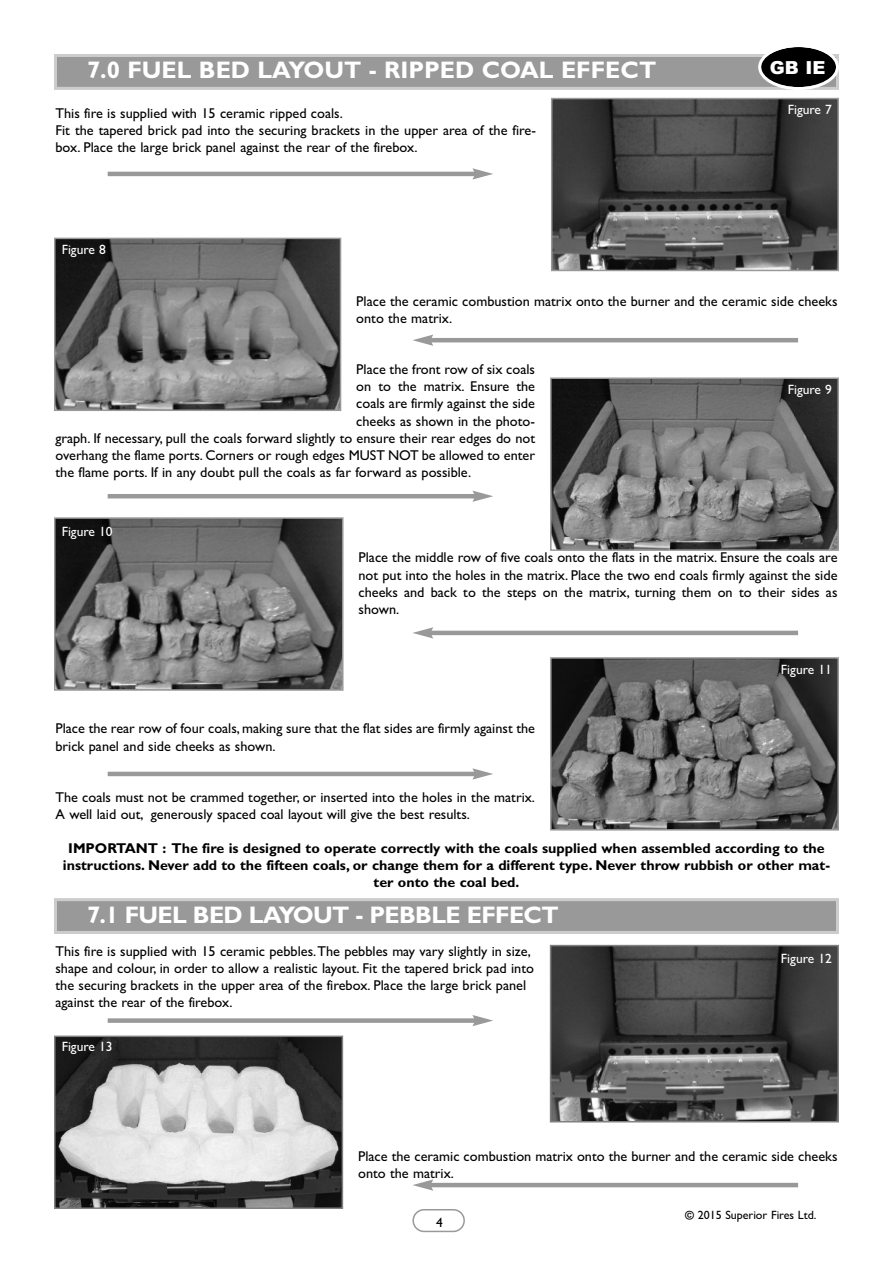
<style>
.page{position:relative;width:893px;height:1263px;background:#fff}
.page>*{position:absolute;margin:0;border:0;box-sizing:border-box;transform-origin:0 0}
.t1{font:700 24px "Gill Sans";color:#fff}
.t2{font:700 24px "Gill Sans";letter-spacing:-.025em;color:#fff}
.t3{font:900 18px "Arial";color:#fff}
.t4{font:14.25px/17.1px "Gill Sans";color:#000}
.t5{font:700 14.25px/17.1px "Gill Sans";color:#000;text-align:center}
.t6{font:13.5px "Gill Sans";color:#fff}
.t7{font:13.5px "Gill Sans";color:#000}
.t8{font:12px "Gill Sans";color:#000}
.s1{font-weight:700}
</style>
<div class="page">
<hr style="left:108px;top:172px;width:368px;height:4px;background:#999">
<svg style="left:472px;top:168px;width:21px;height:12px"></svg>
<svg style="left:412px;top:1209px;width:53px;height:23px"></svg>
<hr style="left:429px;top:338px;width:369px;height:4px;background:#999">
<svg style="left:413px;top:335px;width:20px;height:11px"></svg>
<div style="left:57px;top:901px;width:779px;height:30px;background:#999"></div>
<div style="left:54px;top:898px;width:785px;height:36px;border:3px solid #ccc"></div>
<div style="left:57px;top:57px;width:779px;height:30px;background:#999"></div>
<div style="left:54px;top:54px;width:785px;height:36px;border:3px solid #ccc"></div>
<svg style="left:758px;top:47px;width:81px;height:43px"></svg>
<img style="left:554px;top:101px;width:282px;height:167px">
<div style="left:551px;top:98px;width:288px;height:173px;border:2px solid #999"></div>
<img style="left:57px;top:241px;width:281px;height:167px">
<div style="left:54px;top:238px;width:287px;height:173px;border:2px solid #999"></div>
<img style="left:553px;top:380px;width:283px;height:168px">
<div style="left:550px;top:377px;width:289px;height:174px;border:2px solid #999"></div>
<img style="left:57px;top:520px;width:284px;height:168px">
<div style="left:54px;top:517px;width:290px;height:174px;border:2px solid #999"></div>
<img style="left:553px;top:660px;width:283px;height:167px">
<div style="left:550px;top:657px;width:289px;height:173px;border:2px solid #999"></div>
<hr style="left:108px;top:494px;width:368px;height:4px;background:#999">
<svg style="left:472px;top:491px;width:21px;height:11px"></svg>
<hr style="left:429px;top:631px;width:369px;height:4px;background:#999">
<svg style="left:413px;top:627px;width:20px;height:11px"></svg>
<hr style="left:108px;top:772px;width:368px;height:4px;background:#999">
<svg style="left:472px;top:768px;width:21px;height:11px"></svg>
<img style="left:57px;top:1038px;width:283px;height:168px">
<div style="left:54px;top:1035px;width:289px;height:174px;border:2px solid #808080"></div>
<div style="left:108px;top:1018px;width:368px;height:5px;background:#999"></div>
<svg style="left:472px;top:1015px;width:21px;height:11px"></svg>
<hr style="left:429px;top:1183px;width:369px;height:4px;background:#999">
<svg style="left:413px;top:1179px;width:20px;height:12px"></svg>
<img style="left:553px;top:948px;width:283px;height:171px">
<div style="left:550px;top:945px;width:289px;height:177px;border:2px solid #808080"></div>
<h1 class="t1" style="left:87px;top:56px;width:571px">7.0 FUEL BED LAYOUT - RIPPED COAL EFFECT</h1>
<p class="t3" style="left:770px;top:57px;width:57px">GB IE</p>
<p class="t6" style="left:788px;top:101px;width:46px">Figure 7</p>
<p class="t4" style="left:55px;top:105px;width:482px">This fire is supplied with 15 ceramic ripped coals.<br>Fit the tapered brick pad into the securing brackets in the upper area of the fire&shy;box. Place the large brick panel against the rear of the firebox.</p>
<p class="t6" style="left:62px;top:242px;width:46px">Figure 8</p>
<p class="t4" style="left:356px;top:292px;width:483px">Place the ceramic combustion matrix onto the burner and the ceramic side cheeks onto the matrix.</p>
<p class="t4" style="left:356px;top:361px;width:180px">Place the front row of six coals</p>
<p class="t4" style="left:356px;top:378px;width:180px">on to the matrix. Ensure the</p>
<p class="t4" style="left:356px;top:395px;width:180px">coals are firmly against the side</p>
<p class="t4" style="left:356px;top:412px;width:180px">cheeks as shown in the photo-</p>
<p class="t4" style="left:56px;top:429px;width:481px">graph. If necessary, pull the coals forward slightly to ensure their rear edges do not</p>
<p class="t4" style="left:56px;top:446px;width:481px">overhang the flame ports. Corners or rough edges MUST NOT be allowed to enter</p>
<p class="t4" style="left:56px;top:463px;width:417px">the flame ports. If in any doubt pull the coals as far forward as possible.</p>
<p class="t6" style="left:62px;top:523px;width:52px">Figure 10</p>
<p class="t6" style="left:788px;top:382px;width:46px">Figure 9</p>
<p class="t4" style="left:359px;top:549px;width:480px;text-align:justify">Place the middle row of five coals onto the flats in the matrix. Ensure the coals are not put into the holes in the matrix. Place the two end coals firmly against the side cheeks and back to the steps on the matrix, turning them on to their sides as shown.</p>
<p class="t6" style="left:781px;top:662px;width:52px">Figure 11</p>
<p class="t4" style="left:56px;top:720px;width:481px">Place the rear row of four coals, making sure that the flat sides are firmly against the brick panel and side cheeks as shown.</p>
<p class="t4" style="left:56px;top:788px;width:481px">The coals must not be crammed together, or inserted into the holes in the matrix.<br>A well laid out, generously spaced coal layout will give the best results.</p>
<p class="t5" style="left:63px;top:840px;width:769px">IMPORTANT : The fire is designed to operate correctly with the coals supplied when assembled according to the instructions. Never add to the fifteen coals, or change them for a different type. Never throw rubbish or other mat&shy;ter onto the coal bed.</p>
<h1 class="t2" style="left:87px;top:901px;width:473px">7.1 FUEL BED LAYOUT - PEBBLE EFFECT</h1>
<p class="t4" style="left:55px;top:942px;width:480px">This fire is supplied with 15 ceramic pebbles.The pebbles may vary slightly in size, shape and colour, in order to allow a realistic layout. Fit the tapered brick pad into the securing brackets in the upper area of the firebox. Place the large brick panel against the rear of the firebox.</p>
<p class="t6" style="left:62px;top:1039px;width:52px">Figure 13</p>
<p class="t6" style="left:781px;top:950px;width:52px">Figure 12</p>
<p class="t4" style="left:358px;top:1147px;width:481px">Place the ceramic combustion matrix onto the burner and the ceramic side cheeks onto the matrix.</p>
<p class="t7" style="left:436px;top:1214px;width:8px">4</p>
<p class="t8" style="left:685px;top:1207px;width:133px"><span class="s1">©</span> 2015 Superior Fires Ltd.</p>
</div>
